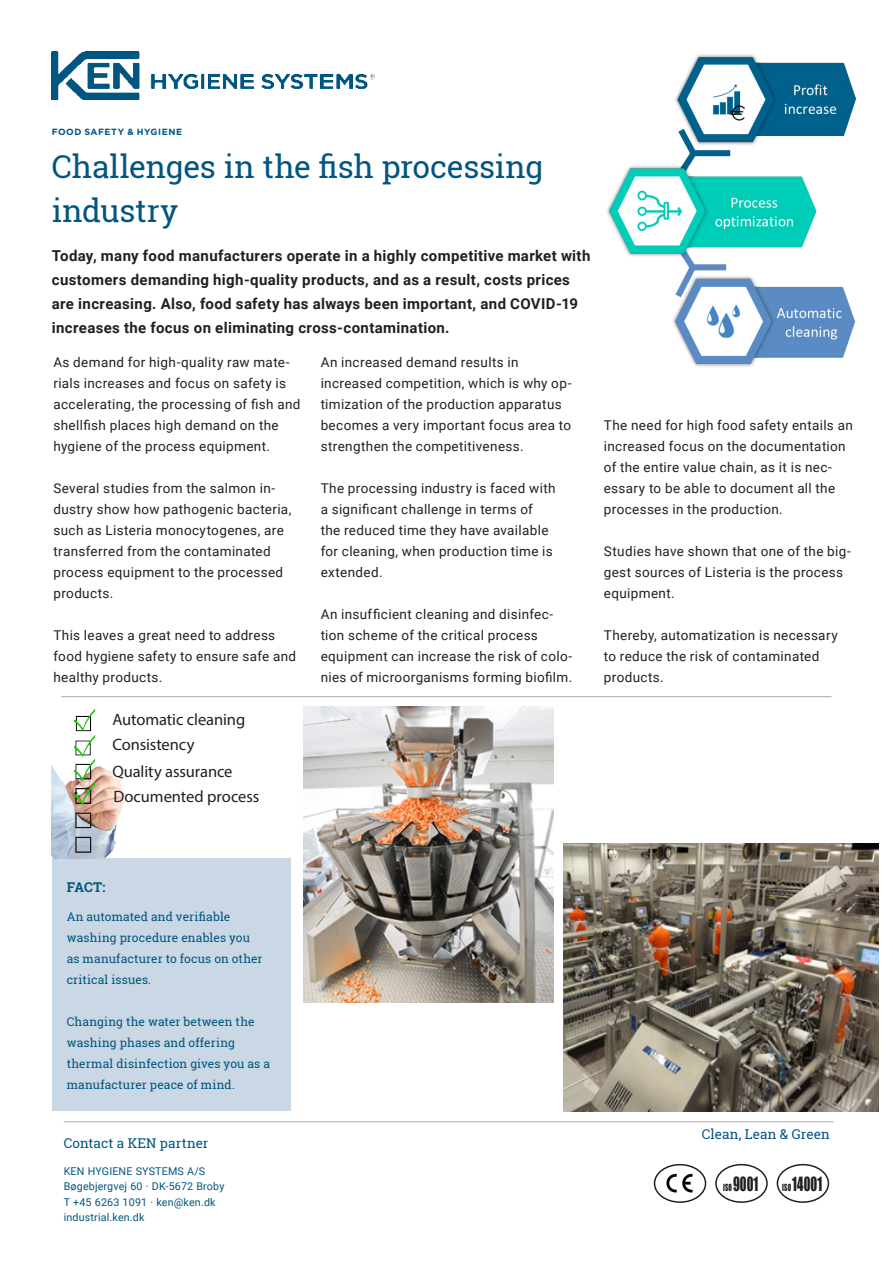
<style>
.page{position:relative;width:893px;height:1263px;background:#fff}
.page>*{position:absolute;margin:0;border:0;box-sizing:border-box;transform-origin:0 0}
.KEN_Produktoverskrif{font:31.5px/43.5px "Roboto Slab";letter-spacing:-.01em;color:#005581}
.t1{font:18px "Impact";letter-spacing:.01em;color:#231f20;scale:.7 1}
.t2{font:16.5px "Myriad Pro";letter-spacing:-.005em;color:#231f20}
.KEN_BRØD{font:700 15px/24px "Roboto";letter-spacing:.025em;color:#231f20}
.KEN_BRØD-2{font:13.5px/21px "Roboto";letter-spacing:.025em;color:#231f20}
.KEN_Produktoverskrif-2{font:13.5px "Roboto Slab";letter-spacing:.005em;color:#005581}
.t3{font:700 13.5px "Roboto Slab";color:#005581}
.t4{font:12px/21px "Roboto Slab";letter-spacing:.01em;color:#005581}
.Brød_Lille{font:10.65px/15.3px "Roboto";letter-spacing:.015em;color:#005581}
.KEN_model{font:700 9px "Gotham";letter-spacing:.055em;color:#005581}
.s1{font-size:9px}
</style>
<div class="page">
<img style="left:607px;top:54px;width:248px;height:313px">
<img style="left:51px;top:51px;width:324px;height:48px">
<img style="left:666px;top:1171px;width:33px;height:25px">
<div style="left:654px;top:1164px;width:52px;height:39px;border:2px solid #231f20;border-radius:50%"></div>
<div style="left:715px;top:1164px;width:53px;height:39px;border:2px solid #231f20;border-radius:50%"></div>
<div style="left:777px;top:1164px;width:52px;height:39px;border:2px solid #231f20;border-radius:50%"></div>
<hr style="left:64px;top:1121px;width:769px;height:1px;background:#a8a9ad">
<hr style="left:61px;top:696px;width:770px;height:1px;background:#a8a9ad">
<div style="left:52px;top:858px;width:239px;height:253px;background:#cad7e4"></div>
<img style="left:52px;top:709px;width:72px;height:149px">
<img style="left:563px;top:843px;width:315px;height:268px">
<img style="left:303px;top:706px;width:251px;height:296px">
<p class="KEN_model" style="left:52px;top:126px;width:132px">FOOD SAFETY &amp; HYGIENE</p>
<p class="KEN_Produktoverskrif" style="left:52px;top:145px;width:493px">Challenges in the fish processing industry</p>
<p class="KEN_BRØD" style="left:52px;top:243px;width:540px">Today, many food manufacturers operate in a highly competitive market with customers demanding high-quality products, and as a result, costs prices are increasing. Also, food safety has always been important, and COVID-19 increases the focus on eliminating cross-contamination.</p>
<p class="KEN_BRØD-2" style="left:53px;top:351px;width:249px">As demand for high-quality raw mate&shy;rials increases and focus on safety is accelerating, the processing of fish and shellfish places high demand on the hygiene of the process equipment.</p>
<p class="KEN_BRØD-2" style="left:53px;top:477px;width:240px">Several studies from the salmon in&shy;dustry show how pathogenic bacteria, such as Listeria monocytogenes, are transferred from the contaminated process equipment to the processed products.</p>
<p class="KEN_BRØD-2" style="left:53px;top:624px;width:244px">This leaves a great need to address food hygiene safety to ensure safe and healthy products.</p>
<p class="KEN_BRØD-2" style="left:321px;top:351px;width:252px">An increased demand results in increased competition, which is why op&shy;timization of the production apparatus becomes a very important focus area to strengthen the competitiveness.</p>
<p class="KEN_BRØD-2" style="left:321px;top:477px;width:236px">The processing industry is faced with a significant challenge in terms of the reduced time they have available for cleaning, when production time is extended.</p>
<p class="KEN_BRØD-2" style="left:321px;top:603px;width:253px">An insufficient cleaning and disinfec&shy;tion scheme of the critical process equipment can increase the risk of colo&shy;nies of microorganisms forming biofilm.</p>
<p class="t2" style="left:112px;top:709px;width:134px">Automatic cleaning</p>
<p class="t2" style="left:112px;top:734px;width:84px">Consistency</p>
<p class="t2" style="left:112px;top:761px;width:122px">Quality assurance</p>
<p class="t2" style="left:113px;top:787px;width:147px">Documented process</p>
<p class="KEN_BRØD-2" style="left:604px;top:414px;width:250px">The need for high food safety entails an increased focus on the documentation of the entire value chain, as it is nec&shy;essary to be able to document all the processes in the production.</p>
<p class="KEN_BRØD-2" style="left:604px;top:540px;width:248px">Studies have shown that one of the big&shy;gest sources of Listeria is the process equipment.</p>
<p class="KEN_BRØD-2" style="left:604px;top:624px;width:235px">Thereby, automatization is necessary to reduce the risk of contaminated products.</p>
<p class="t3" style="left:67px;top:877px;width:40px">FACT:</p>
<p class="t4" style="left:67px;top:906px;width:197px">An automated and verifiable washing procedure enables you as manufacturer to focus on other critical issues.</p>
<p class="t4" style="left:67px;top:1011px;width:205px">Changing the water between the washing phases and offering thermal disinfection gives you as a manufacturer peace of mind.</p>
<p class="KEN_Produktoverskrif-2" style="left:64px;top:1134px;width:146px">Contact a KEN partner</p>
<p class="Brød_Lille" style="left:64px;top:1163px;width:162px">KEN HYGIENE SYSTEMS A/S<br>Bøgebjergvej 60 · DK-5672 Broby</p>
<p class="Brød_Lille" style="left:64px;top:1194px;width:153px">T +45 6263 1091 · ken@ken.dk</p>
<p class="Brød_Lille" style="left:64px;top:1209px;width:82px">industrial.ken.dk</p>
<p class="KEN_Produktoverskrif-2" style="left:702px;top:1125px;width:130px">Clean, Lean &amp; Green</p>
<p class="t1" style="left:723px;top:1170px;width:52px"><span class="s1">ISO</span> 9001</p>
<p class="t1" style="left:782px;top:1170px;width:59px"><span class="s1">ISO</span> 14001</p>
</div>
